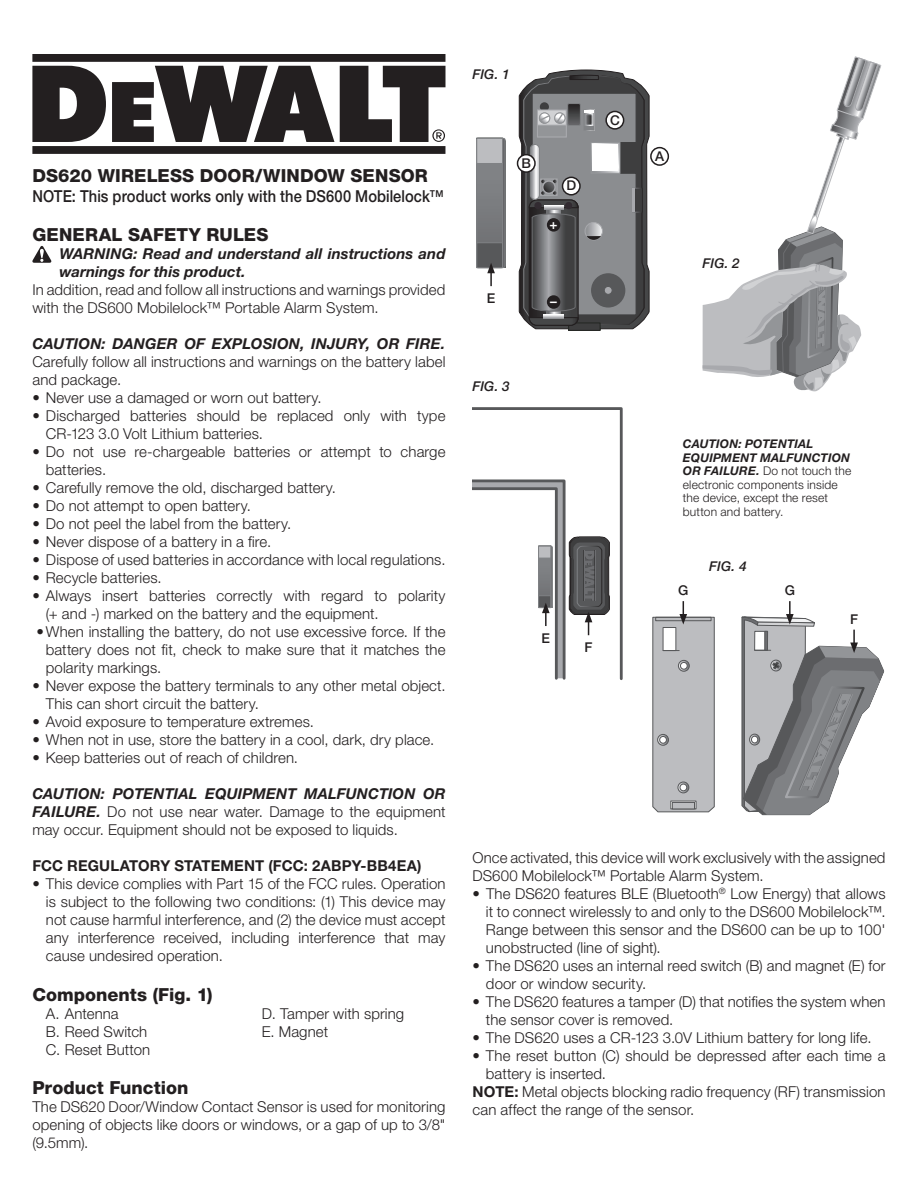
<style>
.page{position:relative;width:918px;height:1188px;background:#fff}
.page>*{position:absolute;margin:0;border:0;box-sizing:border-box;transform-origin:0 0}
.t1{font:800 18px "Helvetica Neue LT Std";letter-spacing:.005em;color:#231f20}
.t2{font:500 16.5px "Helvetica Neue LT Std";letter-spacing:.005em;color:#231f20;scale:.89 1}
.t3{font:300 15px/18px "Helvetica Neue LT Std";letter-spacing:.005em;color:#231f20}
.t4{font:italic 700 15px/18px "Helvetica Neue LT Std";letter-spacing:.005em;color:#231f20}
.t5{font:700 15px "Helvetica Neue LT Std";letter-spacing:.01em;color:#231f20}
.t6{font:italic 500 13.5px "Helvetica Neue LT Std";color:#231f20}
.t7{font:500 13.5px "Helvetica Neue LT Std";color:#231f20}
.t8{font:500 13.5px "Helvetica Neue LT Std";color:#fff}
.t9{font:300 12px/13.5px "Helvetica Neue LT Std";letter-spacing:.015em;color:#231f20}
.s1{font-weight:700;font-style:italic}
.s2{font-weight:700}
</style>
<div class="page">
<div style="left:568px;top:323px;width:32px;height:8px;border:1px solid #232622"></div>
<svg style="left:519px;top:69px;width:131px;height:260px;background:#767678"></svg>
<div style="left:567px;top:103px;width:14px;height:23px;border:1px solid #808285"></div>
<svg style="left:703px;top:56px;width:179px;height:336px"></svg>
<svg style="left:32px;top:54px;width:413px;height:100px"></svg>
<svg style="left:32px;top:246px;width:20px;height:17px"></svg>
<svg style="left:476px;top:137px;width:30px;height:149px;background:#8b8c8e"></svg>
<svg style="left:652px;top:601px;width:63px;height:212px;background:#bcbcbf"></svg>
<svg style="left:741px;top:601px;width:144px;height:215px"></svg>
<svg style="left:472px;top:407px;width:151px;height:273px"></svg>
<div style="left:650px;top:147px;width:19px;height:19px;border:2px solid #231f20;border-radius:50%"></div>
<div style="left:563px;top:177px;width:17px;height:18px;background:#fff;border-radius:50%"></div>
<div style="left:562px;top:177px;width:19px;height:19px;border:2px solid #231f20;border-radius:50%"></div>
<div style="left:606px;top:111px;width:18px;height:18px;background:#fff;border-radius:50%"></div>
<div style="left:605px;top:111px;width:19px;height:19px;border:2px solid #231f20;border-radius:50%"></div>
<div style="left:518px;top:155px;width:17px;height:17px;background:#fff;border-radius:50%"></div>
<div style="left:517px;top:154px;width:19px;height:19px;border:2px solid #231f20;border-radius:50%"></div>
<div style="left:547px;top:218px;width:13px;height:14px;background:#231f20;border-radius:50%"></div>
<div style="left:547px;top:295px;width:13px;height:14px;background:#231f20;border-radius:50%"></div>
<p class="t1" style="left:32px;top:165px;width:397px">DS620 WIRELESS DOOR/WINDOW SENSOR</p>
<p class="t2" style="left:32px;top:186px;width:464px">NOTE: This product works only with the DS600 Mobilelock™</p>
<p class="t1" style="left:32px;top:224px;width:238px">GENERAL SAFETY RULES</p>
<p class="t4" style="left:59px;top:244px;width:388px">WARNING: Read and understand all instructions and warnings for this product.</p>
<p class="t3" style="left:32px;top:281px;width:415px">In addition, read and follow all instructions and warnings provided with the DS600 Mobilelock™ Portable Alarm System.</p>
<p class="t4" style="left:32px;top:334px;width:415px">CAUTION: DANGER OF EXPLOSION, INJURY, OR FIRE.</p>
<p class="t3" style="left:32px;top:353px;width:415px">Carefully follow all instructions and warnings on the battery label and package.</p>
<p class="t3" style="left:32px;top:389px;width:291px">• Never use a damaged or worn out battery.</p>
<p class="t3" style="left:46px;top:407px;width:401px;text-indent:-14px">• Discharged batteries should be replaced only with type<br>CR-123 3.0 Volt Lithium batteries.</p>
<p class="t3" style="left:46px;top:443px;width:401px;text-indent:-14px">• Do not use re-chargeable batteries or attempt to charge batteries.</p>
<p class="t3" style="left:32px;top:479px;width:305px">• Carefully remove the old, discharged battery.</p>
<p class="t3" style="left:32px;top:497px;width:220px">• Do not attempt to open battery.</p>
<p class="t3" style="left:32px;top:515px;width:261px">• Do not peel the label from the battery.</p>
<p class="t3" style="left:32px;top:533px;width:241px">• Never dispose of a battery in a fire.</p>
<p class="t3" style="left:32px;top:551px;width:415px">• Dispose of used batteries in accordance with local regulations.</p>
<p class="t3" style="left:32px;top:569px;width:131px">• Recycle batteries.</p>
<p class="t3" style="left:46px;top:587px;width:401px;text-indent:-14px">• Always insert batteries correctly with regard to polarity (+ and -) marked on the battery and the equipment.</p>
<p class="t3" style="left:46px;top:623px;width:401px;text-align:justify;text-indent:-9px">•When installing the battery, do not use excessive force. If the battery does not fit, check to make sure that it matches the polarity markings.</p>
<p class="t3" style="left:46px;top:677px;width:401px;text-indent:-14px">• Never expose the battery terminals to any other metal object.<br>This can short circuit the battery.</p>
<p class="t3" style="left:32px;top:713px;width:283px">• Avoid exposure to temperature extremes.</p>
<p class="t3" style="left:32px;top:731px;width:404px">• When not in use, store the battery in a cool, dark, dry place.</p>
<p class="t3" style="left:32px;top:749px;width:267px">• Keep batteries out of reach of children.</p>
<p class="t3" style="left:32px;top:785px;width:415px;text-align:justify"><span class="s1">CAUTION: POTENTIAL EQUIPMENT MALFUNCTION OR FAILURE.</span> Do not use near water. Damage to the equipment may occur. Equipment should not be exposed to liquids.</p>
<p class="t5" style="left:32px;top:857px;width:391px">FCC REGULATORY STATEMENT (FCC: 2ABPY-BB4EA)</p>
<p class="t3" style="left:46px;top:874px;width:401px;text-align:justify;text-indent:-14px">• This device complies with Part 15 of the FCC rules. Operation is subject to the following two conditions: (1) This device may not cause harmful interference, and (2) the device must accept any interference received, including interference that may cause undesired operation.</p>
<p class="t1" style="left:32px;top:984px;width:182px">Components (Fig. 1)</p>
<p class="t3" style="left:46px;top:1004px;width:74px">A. Antenna</p>
<p class="t3" style="left:262px;top:1004px;width:144px">D. Tamper with spring</p>
<p class="t3" style="left:46px;top:1022px;width:103px">B. Reed Switch</p>
<p class="t3" style="left:262px;top:1022px;width:68px">E. Magnet</p>
<p class="t3" style="left:46px;top:1040px;width:106px">C. Reset Button</p>
<p class="t1" style="left:32px;top:1077px;width:158px">Product Function</p>
<p class="t3" style="left:32px;top:1098px;width:415px;text-align:justify">The DS620 Door/Window Contact Sensor is used for monitoring opening of objects like doors or windows, or a gap of up to 3/8" (9.5mm).</p>
<p class="t6" style="left:472px;top:66px;width:39px">FIG. 1</p>
<p class="t7" style="left:487px;top:291px;width:10px">E</p>
<p class="t7" style="left:522px;top:155px;width:11px">B</p>
<p class="t7" style="left:566px;top:178px;width:11px">D</p>
<p class="t8" style="left:550px;top:216px;width:10px">+</p>
<p class="t8" style="left:550px;top:293px;width:8px">–</p>
<p class="t6" style="left:472px;top:378px;width:39px">FIG. 3</p>
<p class="t7" style="left:610px;top:112px;width:11px">C</p>
<p class="t7" style="left:542px;top:630px;width:10px">E</p>
<p class="t7" style="left:585px;top:640px;width:10px">F</p>
<p class="t7" style="left:655px;top:148px;width:11px">A</p>
<p class="t6" style="left:703px;top:255px;width:39px">FIG. 2</p>
<p class="t9" style="left:683px;top:437px;width:170px"><span class="s1">CAUTION: POTENTIAL<br>EQUIPMENT MALFUNCTION<br>OR FAILURE.</span> Do not touch the electronic components inside the device, except the reset button and battery.</p>
<p class="t6" style="left:709px;top:559px;width:39px">FIG. 4</p>
<p class="t7" style="left:678px;top:582px;width:12px">G</p>
<p class="t7" style="left:785px;top:582px;width:12px">G</p>
<p class="t7" style="left:850px;top:611px;width:10px">F</p>
<p class="t3" style="left:472px;top:848px;width:415px">Once activated, this device will work exclusively with the assigned<br>DS600 Mobilelock™ Portable Alarm System.</p>
<p class="t3" style="left:486px;top:884px;width:401px;text-align:justify;text-indent:-13px">• The DS620 features BLE (Bluetooth<sup>®</sup> Low Energy) that allows it to connect wirelessly to and only to the DS600 Mobilelock™.<br>Range between this sensor and the DS600 can be up to 100' unobstructed (line of sight).</p>
<p class="t3" style="left:486px;top:956px;width:401px;text-indent:-14px">• The DS620 uses an internal reed switch (B) and magnet (E) for door or window security.</p>
<p class="t3" style="left:486px;top:992px;width:401px;text-indent:-14px">• The DS620 features a tamper (D) that notifies the system when the sensor cover is removed.</p>
<p class="t3" style="left:472px;top:1028px;width:401px">• The DS620 uses a CR-123 3.0V Lithium battery for long life.</p>
<p class="t3" style="left:472px;top:1046px;width:415px">• The reset button (C) should be depressed after each time a</p>
<p class="t3" style="left:486px;top:1064px;width:122px">battery is inserted.</p>
<p class="t3" style="left:472px;top:1082px;width:415px"><span class="s2">NOTE:</span> Metal objects blocking radio frequency (RF) transmission</p>
<p class="t3" style="left:472px;top:1100px;width:223px">can affect the range of the sensor.</p>
</div>
